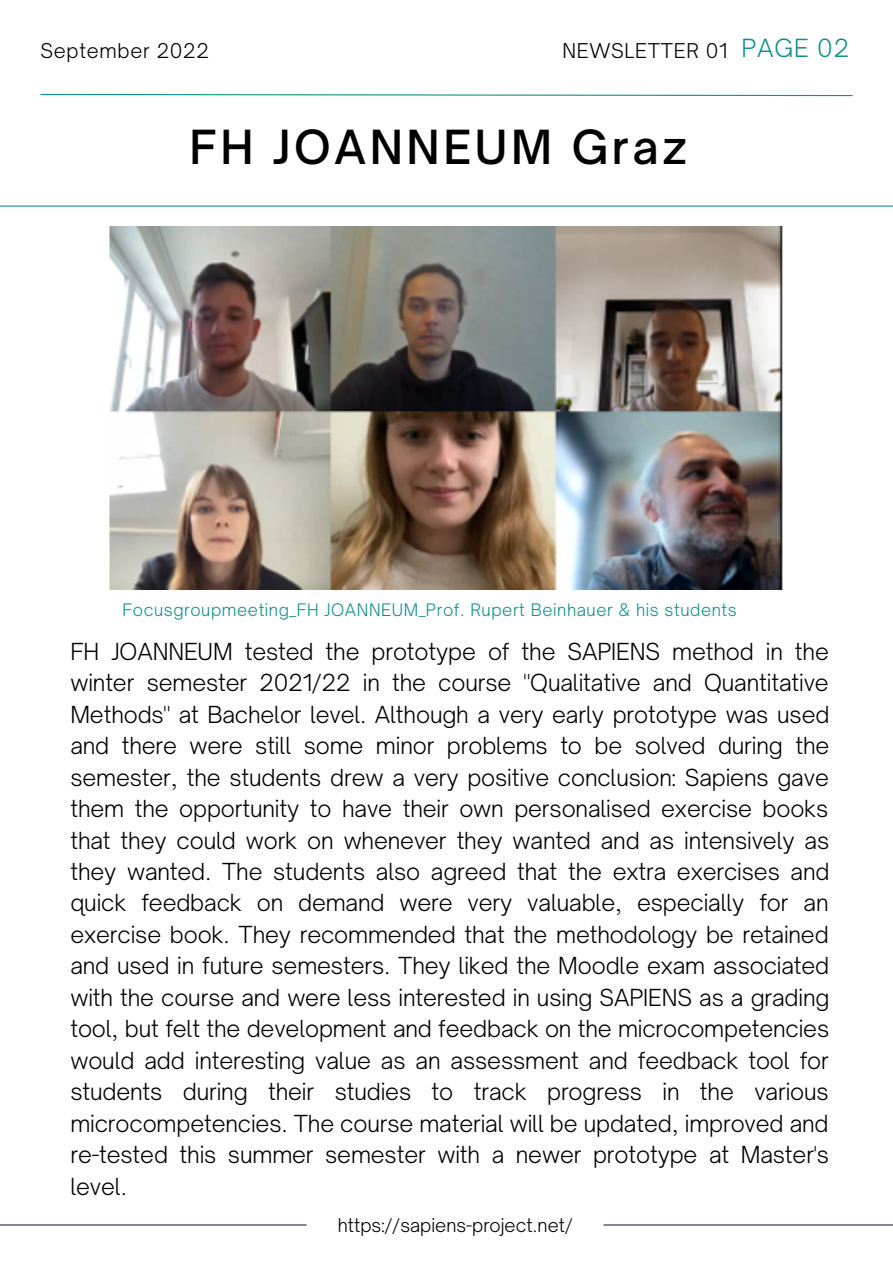
<style>
.page{position:relative;width:893px;height:1264px;background:#fff}
.page>*{position:absolute;margin:0;border:0;box-sizing:border-box;transform-origin:0 0}
.t1{font:500 45px "Open Sauce One";letter-spacing:.08em;color:#000}
.t2{font:300 22.5px/31.5px "Open Sauce One";letter-spacing:-.005em;color:#000;text-align:justify}
.t3{font:300 19.5px "Open Sauce One";letter-spacing:.035em;color:#000}
.t4{font:300 18px "Open Sauce One";color:#000}
.t5{font:300 16.5px "Open Sauce One";letter-spacing:.035em;color:#128f8b}
.s1{font-size:24px;color:#128f8b}
</style>
<div class="page">
<hr style="left:0;top:205px;width:892px;height:2px;background:#128f8b">
<svg style="left:40px;top:93px;width:813px;height:4px"></svg>
<hr style="left:0;top:1224px;width:306px;height:1px;background:#2e2632">
<hr style="left:603px;top:1224px;width:289px;height:1px;background:#2e2632">
<img style="left:109px;top:226px;width:674px;height:363px">
<p class="t3" style="left:40px;top:38px;width:170px">September 2022</p>
<p class="t3" style="left:562px;top:38px;width:288px">NEWSLETTER 01 <span class="s1">PAGE 02</span></p>
<h1 class="t1" style="left:190px;top:119px;width:498px">FH JOANNEUM Graz</h1>
<p class="t5" style="left:122px;top:599px;width:615px">Focusgroupmeeting_FH JOANNEUM_Prof. Rupert Beinhauer &amp; his students</p>
<p class="t2" style="left:70px;top:635px;width:760px">FH JOANNEUM tested the prototype of the SAPIENS method in the winter semester 2021/22 in the course "Qualitative and Quantitative Methods" at Bachelor level. Although a very early prototype was used and there were still some minor problems to be solved during the semester, the students drew a very positive conclusion: Sapiens gave them the opportunity to have their own personalised exercise books that they could work on whenever they wanted and as intensively as they wanted. The students also agreed that the extra exercises and quick feedback on demand were very valuable, especially for an exercise book. They recommended that the methodology be retained and used in future semesters. They liked the Moodle exam associated with the course and were less interested in using SAPIENS as a grading tool, but felt the development and feedback on the microcompetencies would add interesting value as an assessment and feedback tool for students during their studies to track progress in the various microcompetencies. The course material will be updated, improved and re-tested this summer semester with a newer prototype at Master's level.</p>
<p class="t4" style="left:338px;top:1213px;width:236px">https://sapiens-project.net/</p>
</div>
